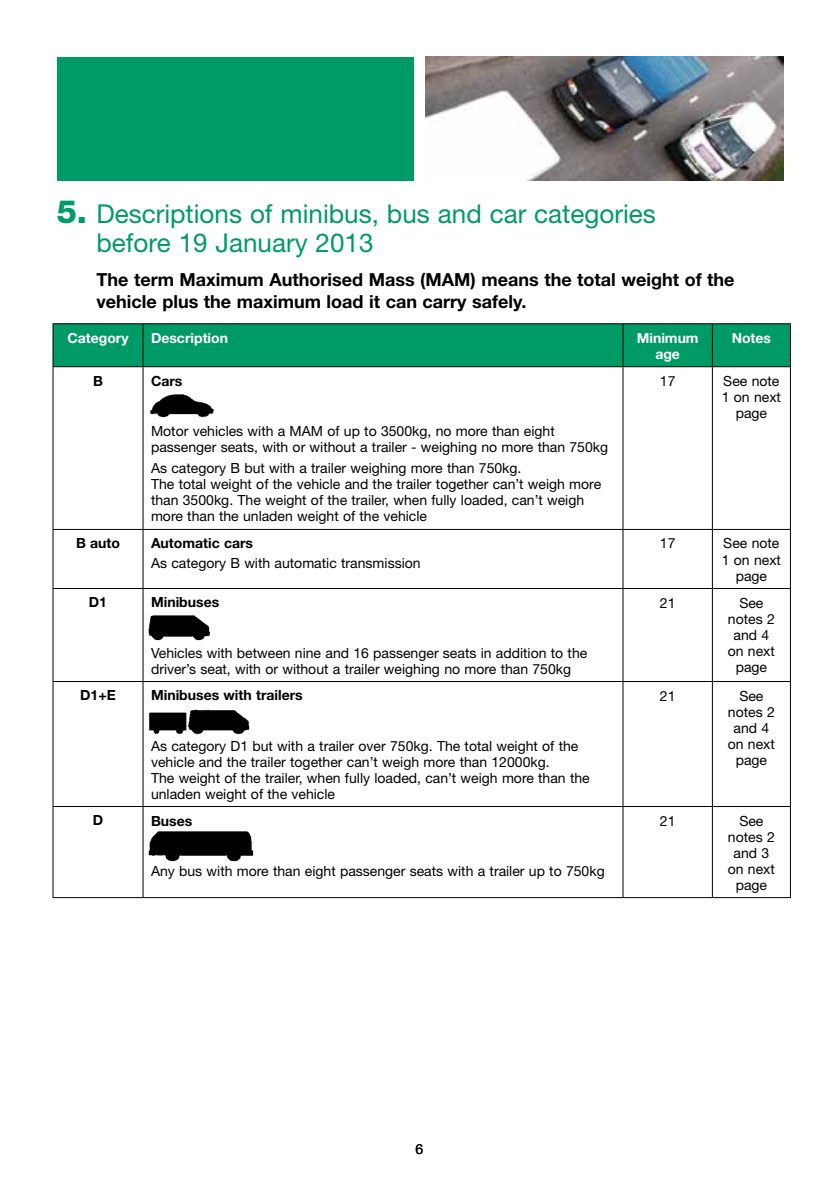
<style>
.page{position:relative;width:840px;height:1191px;background:#fff}
.page>*{position:absolute;margin:0;border:0;box-sizing:border-box;transform-origin:0 0}
.Titles{font:26px/28.8px "Helvetica Neue";color:#009a66}
.Titles-2{font:700 18px/21.6px "Helvetica Neue";color:#000}
.Body{font:14px/16px "Helvetica Neue";color:#000;text-align:center}
.tiny_text{font:14px/16px "Helvetica Neue";color:#000}
.Body-2{font:700 14px "Helvetica Neue";color:#000}
.Body-3{font:700 14px/16px "Helvetica Neue";color:#fff;text-align:center}
.s1{font-weight:800;font-size:32px}
</style>
<div class="page">
<div style="left:57px;top:57px;width:357px;height:123px;background:#009a66"></div>
<img style="left:425px;top:57px;width:357px;height:123px">
<div style="left:53px;top:324px;width:736px;height:42px;background:#009a66"></div>
<hr style="left:52px;top:323px;width:91px;height:1px;background:#000">
<hr style="left:52px;top:324px;width:1px;height:42px;background:#000">
<hr style="left:143px;top:323px;width:479px;height:1px;background:#000">
<hr style="left:142px;top:324px;width:1px;height:42px;background:#000">
<hr style="left:622px;top:323px;width:90px;height:1px;background:#000">
<hr style="left:622px;top:324px;width:1px;height:42px;background:#000">
<hr style="left:712px;top:323px;width:78px;height:1px;background:#000">
<hr style="left:711px;top:324px;width:1px;height:42px;background:#000">
<hr style="left:789px;top:324px;width:1px;height:42px;background:#000">
<hr style="left:52px;top:366px;width:91px;height:1px;background:#000">
<hr style="left:52px;top:367px;width:1px;height:162px;background:#000">
<hr style="left:143px;top:366px;width:479px;height:1px;background:#000">
<hr style="left:142px;top:367px;width:1px;height:162px;background:#000">
<hr style="left:622px;top:366px;width:90px;height:1px;background:#000">
<hr style="left:622px;top:367px;width:1px;height:162px;background:#000">
<hr style="left:712px;top:366px;width:78px;height:1px;background:#000">
<hr style="left:711px;top:367px;width:1px;height:162px;background:#000">
<hr style="left:789px;top:367px;width:1px;height:162px;background:#000">
<hr style="left:52px;top:529px;width:91px;height:1px;background:#000">
<hr style="left:52px;top:530px;width:1px;height:58px;background:#000">
<hr style="left:143px;top:529px;width:479px;height:1px;background:#000">
<hr style="left:142px;top:530px;width:1px;height:58px;background:#000">
<hr style="left:622px;top:529px;width:90px;height:1px;background:#000">
<hr style="left:622px;top:530px;width:1px;height:58px;background:#000">
<hr style="left:712px;top:529px;width:78px;height:1px;background:#000">
<hr style="left:711px;top:530px;width:1px;height:58px;background:#000">
<hr style="left:789px;top:530px;width:1px;height:58px;background:#000">
<hr style="left:52px;top:806px;width:91px;height:1px;background:#000">
<hr style="left:143px;top:806px;width:479px;height:1px;background:#000">
<hr style="left:622px;top:806px;width:90px;height:1px;background:#000">
<hr style="left:712px;top:806px;width:78px;height:1px;background:#000">
<hr style="left:52px;top:897px;width:91px;height:1px;background:#000">
<hr style="left:143px;top:897px;width:479px;height:1px;background:#000">
<hr style="left:622px;top:897px;width:90px;height:1px;background:#000">
<hr style="left:712px;top:897px;width:78px;height:1px;background:#000">
<hr style="left:52px;top:588px;width:91px;height:1px;background:#000">
<hr style="left:52px;top:589px;width:1px;height:92px;background:#000">
<hr style="left:143px;top:588px;width:479px;height:1px;background:#000">
<hr style="left:142px;top:589px;width:1px;height:92px;background:#000">
<hr style="left:622px;top:588px;width:90px;height:1px;background:#000">
<hr style="left:622px;top:589px;width:1px;height:92px;background:#000">
<hr style="left:712px;top:588px;width:78px;height:1px;background:#000">
<hr style="left:711px;top:589px;width:1px;height:92px;background:#000">
<hr style="left:789px;top:589px;width:1px;height:92px;background:#000">
<hr style="left:52px;top:681px;width:91px;height:1px;background:#000">
<hr style="left:52px;top:682px;width:1px;height:124px;background:#000">
<hr style="left:143px;top:681px;width:479px;height:1px;background:#000">
<hr style="left:142px;top:682px;width:1px;height:124px;background:#000">
<hr style="left:622px;top:681px;width:90px;height:1px;background:#000">
<hr style="left:622px;top:682px;width:1px;height:124px;background:#000">
<hr style="left:712px;top:681px;width:78px;height:1px;background:#000">
<hr style="left:711px;top:682px;width:1px;height:124px;background:#000">
<hr style="left:789px;top:682px;width:1px;height:124px;background:#000">
<hr style="left:52px;top:807px;width:1px;height:90px;background:#000">
<hr style="left:142px;top:807px;width:1px;height:90px;background:#000">
<hr style="left:622px;top:807px;width:1px;height:90px;background:#000">
<hr style="left:711px;top:807px;width:1px;height:90px;background:#000">
<hr style="left:789px;top:807px;width:1px;height:90px;background:#000">
<img style="left:150px;top:394px;width:64px;height:24px">
<img style="left:143px;top:612px;width:67px;height:33px">
<img style="left:143px;top:705px;width:107px;height:33px">
<img style="left:148px;top:831px;width:106px;height:31px">
<h5 class="Titles" style="left:96px;top:199px;width:560px;text-indent:-40px"><span class="s1">5.</span> Descriptions of minibus, bus and car categories before 19 January 2013</h5>
<h5 class="Titles-2" style="left:96px;top:269px;width:639px">The term Maximum Authorised Mass (MAM) means the total weight of the vehicle plus the maximum load it can carry safely.</h5>
<p class="Body-3" style="left:67px;top:329px;width:63px">Category</p>
<p class="Body-3" style="left:151px;top:329px;width:78px">Description</p>
<p class="Body-3" style="left:636px;top:329px;width:63px">Minimum age</p>
<p class="Body-3" style="left:731px;top:329px;width:41px">Notes</p>
<p class="Body-2" style="left:93px;top:372px;width:11px">B</p>
<p class="Body-2" style="left:151px;top:372px;width:33px">Cars</p>
<p class="Body" style="left:151px;top:422px;width:458px;text-align:left">Motor vehicles with a MAM of up to 3500kg, no more than eight passenger seats, with or without a trailer - weighing no more than 750kg</p>
<p class="Body" style="left:151px;top:460px;width:451px;text-align:left">As category B but with a trailer weighing more than 750kg.<br>The total weight of the vehicle and the trailer together can’t weigh more than 3500kg. The weight of the trailer, when fully loaded, can’t weigh more than the unladen weight of the vehicle</p>
<p class="Body" style="left:659px;top:372px;width:17px">17</p>
<p class="Body" style="left:721px;top:372px;width:61px">See note<br>1 on next page</p>
<p class="Body-2" style="left:76px;top:535px;width:45px">B auto</p>
<p class="Body-2" style="left:151px;top:535px;width:103px">Automatic cars</p>
<p class="Body" style="left:151px;top:555px;width:271px">As category B with automatic transmission</p>
<p class="Body-2" style="left:89px;top:594px;width:20px">D1</p>
<p class="Body-2" style="left:151px;top:594px;width:70px">Minibuses</p>
<p class="Body" style="left:151px;top:644px;width:437px;text-align:left">Vehicles with between nine and 16 passenger seats in addition to the driver’s seat, with or without a trailer weighing no more than 750kg</p>
<p class="Body-2" style="left:80px;top:687px;width:37px">D1+E</p>
<p class="Body-2" style="left:151px;top:687px;width:153px">Minibuses with trailers</p>
<h6 class="tiny_text" style="left:151px;top:737px;width:440px">As category D1 but with a trailer over 750kg. The total weight of the vehicle and the trailer together can’t weigh more than 12000kg.<br>The weight of the trailer, when fully loaded, can’t weigh more than the unladen weight of the vehicle</h6>
<p class="Body-2" style="left:93px;top:812px;width:12px">D</p>
<p class="Body-2" style="left:151px;top:812px;width:43px">Buses</p>
<h6 class="tiny_text" style="left:151px;top:862px;width:455px">Any bus with more than eight passenger seats with a trailer up to 750kg</h6>
<p class="Body" style="left:659px;top:535px;width:17px">17</p>
<p class="Body" style="left:721px;top:535px;width:61px">See note<br>1 on next page</p>
<p class="Body" style="left:659px;top:594px;width:17px">21</p>
<p class="Body" style="left:727px;top:594px;width:49px">See notes 2 and 4 on next page</p>
<p class="Body" style="left:659px;top:687px;width:17px">21</p>
<p class="Body" style="left:727px;top:687px;width:49px">See notes 2 and 4 on next page</p>
<p class="Body" style="left:659px;top:812px;width:17px">21</p>
<p class="Body" style="left:727px;top:812px;width:49px">See notes 2 and 3 on next page</p>
<p class="Body" style="left:415px;top:1140px;width:9px">6</p>
</div>
